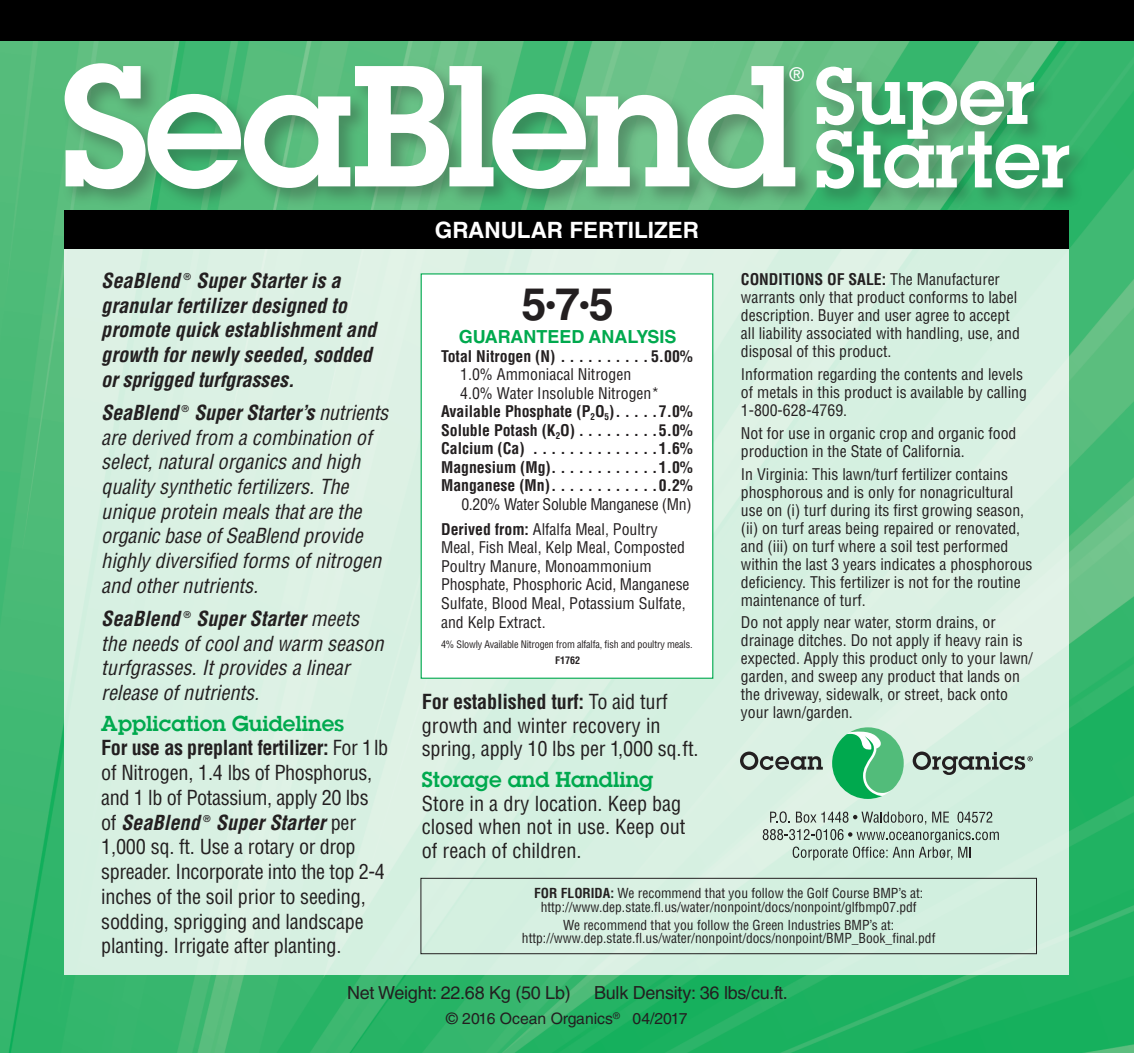
<style>
.page{position:relative;width:1134px;height:1053px;background:#fff}
.page>*{position:absolute;margin:0;border:0;box-sizing:border-box;transform-origin:0 0}
.t1{font:600 180px "Lubalin Graph";letter-spacing:-.04em;color:#fff}
.t2{font:600 83.7px/63.4px "Lubalin Graph";color:#fff}
.t3{font:700 45px "Helvetica LT Std";color:#231f20}
.t4{font:600 22.5px "Lubalin Graph";color:#00a94e}
.t5{font:700 22.5px "Helvetica LT Std";color:#fff}
.t6{font:condensed 20.25px/24.8px "Helvetica LT Std";letter-spacing:-.01em;color:#231f20}
.t7{font:italic condensed 20.25px/24.8px "Helvetica LT Std";color:#231f20}
.t8{font:italic 700 condensed 20.25px/24.8px "Helvetica LT Std";color:#231f20}
.t9{font:18.9px "Helvetica LT Std";color:#fff}
.t10{font:18px "Helvetica LT Std";letter-spacing:-.015em;color:#231f20}
.t11{font:700 18px "Helvetica LT Std";color:#00a94e}
.t12{font:condensed 15.75px/18px "Helvetica LT Std";color:#231f20}
.t13{font:700 condensed 15.75px "Helvetica LT Std";color:#231f20}
.t14{font:condensed 15.75px/24.8px "Helvetica LT Std";letter-spacing:-.02em;color:#231f20}
.t15{font:15.75px "Helvetica LT Std";color:#231f20}
.t16{font:condensed 13.5px/13.5px "Helvetica LT Std";color:#231f20;text-align:center}
.t17{font:condensed 10.12px "Helvetica LT Std";letter-spacing:-.015em;color:#231f20}
.t18{font:700 condensed 10.12px "Helvetica LT Std";letter-spacing:-.01em;color:#231f20}
.s1{font-weight:700}
.s2{font-weight:700;font-style:italic}
.s3{font-size:24.75px}
</style>
<div class="page">
<img style="left:0;top:40px;width:1134px;height:1013px">
<div style="left:65px;top:243px;width:1004px;height:732px;background:#d8f0e2"></div>
<div style="left:65px;top:211px;width:1004px;height:38px;background:#000"></div>
<div style="left:62px;top:60px;width:755px;height:150px;background:#231f20;opacity:.3"></div>
<div style="left:0;top:0;width:1134px;height:40px;background:#000"></div>
<div style="left:421px;top:273px;width:292px;height:406px;background:#fff;border:1px solid #00a94e"></div>
<div style="left:814px;top:64px;width:276px;height:145px;background:#231f20;opacity:.3"></div>
<div style="left:421px;top:878px;width:616px;height:76px;border:1px solid #231f20"></div>
<svg style="left:763px;top:811px;width:236px;height:49px"></svg>
<svg style="left:740px;top:752px;width:83px;height:18px"></svg>
<svg style="left:913px;top:752px;width:120px;height:23px"></svg>
<svg style="left:832px;top:727px;width:72px;height:72px"></svg>
<h1 class="t1" style="left:61px;top:16px;width:737px">SeaBlend</h1>
<p class="t9" style="left:790px;top:64px;width:15px">®</p>
<h2 class="t2" style="left:815px;top:64px;width:258px">Super<br>Starter</h2>
<p class="t8" style="left:101px;top:268px;width:277px">SeaBlend <sup>®</sup> Super Starter is a granular fertilizer designed to promote quick establishment and growth for newly seeded, sodded or sprigged turfgrasses.</p>
<p class="t7" style="left:101px;top:400px;width:289px"><span class="s1">SeaBlend</span> <sup>®</sup> <span class="s1">Super Starter’s</span> nutrients are derived from a combination of select, natural organics and high quality synthetic fertilizers. The unique protein meals that are the organic base of SeaBlend provide highly diversified forms of nitrogen and other nutrients.</p>
<p class="t7" style="left:101px;top:606px;width:284px"><span class="s1">SeaBlend</span> <sup>®</sup> <span class="s1">Super Starter</span> meets the needs of cool and warm season turfgrasses. It provides a linear release of nutrients.</p>
<h3 class="t4" style="left:101px;top:709px;width:244px">Application Guidelines</h3>
<p class="t6" style="left:101px;top:736px;width:288px"><span class="s1">For use as preplant fertilizer:</span> For 1 lb of Nitrogen, 1.4 lbs of Phosphorus, and 1 lb of Potassium, apply 20 lbs of <span class="s2">SeaBlend</span> <sup>®</sup> <span class="s2">Super Starter</span> per 1,000 sq. ft. Use a rotary or drop spreader. Incorporate into the top 2-4 inches of the soil prior to seeding, sodding, sprigging and landscape planting. Irrigate after planting.</p>
<h3 class="t5" style="left:435px;top:216px;width:266px">GRANULAR FERTILIZER</h3>
<h3 class="t3" style="left:521px;top:277px;width:94px">5<span class="s3">•</span>7<span class="s3">•</span>5</h3>
<p class="t11" style="left:459px;top:326px;width:219px">GUARANTEED ANALYSIS</p>
<p class="t13" style="left:441px;top:346px;width:253px">Total Nitrogen (N) . . . . . . . . . 5. 00%</p>
<p class="t12" style="left:460px;top:365px;width:173px">1.0% Ammoniacal Nitrogen</p>
<p class="t12" style="left:460px;top:384px;width:201px">4.0% Water Insoluble Nitrogen*</p>
<p class="t13" style="left:441px;top:402px;width:253px">Available Phosphate (P<sub>2</sub>O<sub>5</sub>) . . . . 7.0%</p>
<p class="t13" style="left:441px;top:420px;width:254px">Soluble Potash (K<sub>2</sub>O) . . . . . . . . 5. 0%</p>
<p class="t13" style="left:441px;top:439px;width:253px">Calcium (Ca) . . . . . . . . . . . . . 1.6%</p>
<p class="t13" style="left:441px;top:457px;width:253px">Magnesium (Mg) . . . . . . . . . . . 1.0%</p>
<p class="t13" style="left:441px;top:476px;width:253px">Manganese (Mn) . . . . . . . . . . . 0.2%</p>
<p class="t14" style="left:441px;top:492px;width:252px;text-indent:20px">0.20% Water Soluble Manganese (Mn)<br><span class="s1">Derived from:</span> Alfalfa Meal, Poultry</p>
<p class="t12" style="left:441px;top:538px;width:250px;line-height:18.7px">Meal, Fish Meal, Kelp Meal, Composted Poultry Manure, Monoammonium Phosphate, Phosphoric Acid, Manganese Sulfate, Blood Meal, Potassium Sulfate, and Kelp Extract.</p>
<p class="t17" style="left:441px;top:638px;width:253px">4% Slowly Available Nitrogen from alfalfa, fish and poultry meals.</p>
<p class="t18" style="left:555px;top:654px;width:26px">F1762</p>
<p class="t6" style="left:422px;top:690px;width:278px;line-height:23.6px"><span class="s1">For established turf:</span> To aid turf growth and winter recovery in spring, apply 10 lbs per 1,000 sq.ft.</p>
<h3 class="t4" style="left:422px;top:766px;width:233px">Storage and Handling</h3>
<p class="t6" style="left:422px;top:791px;width:265px;line-height:23.6px">Store in a dry location. Keep bag closed when not in use. Keep out of reach of children.</p>
<p class="t12" style="left:741px;top:270px;width:281px"><span class="s1">CONDITIONS OF SALE:</span> The Manufacturer warrants only that product conforms to label description. Buyer and user agree to accept all liability associated with handling, use, and disposal of this product.</p>
<p class="t12" style="left:741px;top:365px;width:288px">Information regarding the contents and levels of metals in this product is available by calling<br>1-800-628-4769.</p>
<p class="t12" style="left:741px;top:424px;width:277px">Not for use in organic crop and organic food production in the State of California.</p>
<p class="t12" style="left:741px;top:465px;width:293px">In Virginia: This lawn/turf fertilizer contains phosphorous and is only for nonagricultural use on (i) turf during its first growing season, (ii) on turf areas being repaired or renovated, and (iii) on turf where a soil test performed within the last 3 years indicates a phosphorous deficiency. This fertilizer is not for the routine maintenance of turf.</p>
<p class="t12" style="left:741px;top:614px;width:293px">Do not apply near water, storm drains, or drainage ditches. Do not apply if heavy rain is expected. Apply this product only to your lawn/ garden, and sweep any product that lands on the driveway, sidewalk, or street, back onto your lawn/garden.</p>
<p class="t16" style="left:534px;top:887px;width:390px"><span class="s1">FOR FLORIDA:</span> We recommend that you follow the Golf Course BMP’s at: http://www.dep.state.fl.us/water/nonpoint/docs/nonpoint/glfbmp07.pdf</p>
<p class="t16" style="left:522px;top:918px;width:415px">We recommend that you follow the Green Industries BMP’s at: http://www.dep.state.fl.us/water/nonpoint/docs/nonpoint/BMP_Book_final.pdf</p>
<p class="t10" style="left:347px;top:983px;width:225px">Net Weight: 22.68 Kg (50 Lb)</p>
<p class="t10" style="left:594px;top:983px;width:195px">Bulk Density: 36 lbs/cu.ft.</p>
<p class="t15" style="left:446px;top:1010px;width:243px">© 2016 Ocean Organics<sup>®</sup> 04/2017</p>
</div>
